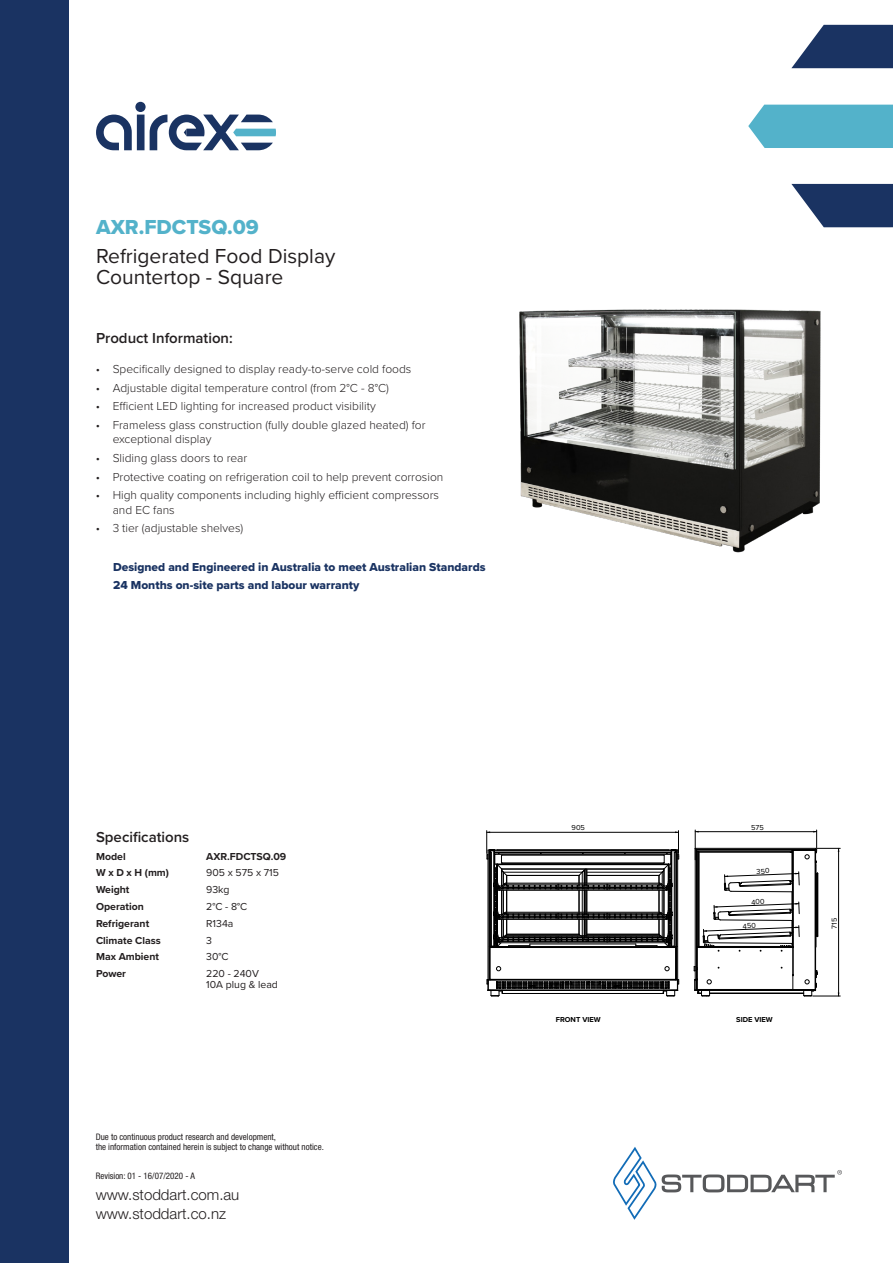
<style>
.page{position:relative;width:893px;height:1263px;background:#fff}
.page>*{position:absolute;margin:0;border:0;box-sizing:border-box;transform-origin:0 0}
.Non_TOC_Page_Header{font:21px "Proxima Nova";color:#231f20}
.Product_Code_-_22pt{font:21px "Proxima Nova Extrabld";color:#53b2ca}
.t1{font:300 15px/19.5px "Helvetica Neue LT Pro";color:#231f20}
.Non_TOC_Page_Header-2{font:600 15px "Proxima Nova";color:#231f20}
.t2{font:300 12px/14.4px "Proxima Nova";color:#231f20}
.Product_Code_-_22pt-2{font:12px "Proxima Nova Extrabld";color:#1a3362}
.Cells{font:700 10.5px "Proxima Nova";color:#231f20}
.Cells-2{font:10.5px "Proxima Nova";color:#231f20}
.t3{font:condensed 9px/10.8px "Helvetica Neue LT Pro";color:#231f20}
.t4{font:700 7.5px "Proxima Nova";color:#000}
.t5{font:7.5px "Proxima Nova";color:#000}
</style>
<div class="page">
<svg style="left:613px;top:1147px;width:229px;height:73px"></svg>
<div style="left:0;top:0;width:69px;height:1263px;background:#1a3362"></div>
<svg style="left:791px;top:25px;width:102px;height:43px"></svg>
<svg style="left:791px;top:184px;width:102px;height:43px"></svg>
<div style="left:748px;top:105px;width:145px;height:43px;background:#53b2ca"></div>
<svg style="left:96px;top:102px;width:180px;height:48px"></svg>
<hr style="left:677px;top:850px;width:1px;height:130px;background:#000">
<hr style="left:488px;top:850px;width:1px;height:130px;background:#000">
<svg style="left:665px;top:966px;width:4px;height:5px"></svg>
<svg style="left:496px;top:966px;width:5px;height:5px"></svg>
<hr style="left:489px;top:947px;width:1px;height:32px;background:#000">
<hr style="left:490px;top:947px;width:1px;height:32px;background:#000">
<hr style="left:675px;top:947px;width:1px;height:32px;background:#000">
<hr style="left:676px;top:947px;width:1px;height:32px;background:#000">
<svg style="left:487px;top:979px;width:192px;height:18px"></svg>
<svg style="left:486px;top:830px;width:193px;height:118px"></svg>
<hr style="left:487px;top:832px;width:191px;height:1px;background:#000">
<img style="left:519px;top:309px;width:302px;height:244px">
<svg style="left:694px;top:830px;width:146px;height:167px"></svg>
<p class="Product_Code_-_22pt" style="left:96px;top:211px;width:164px">AXR.FDCTSQ.09</p>
<p class="Non_TOC_Page_Header" style="left:96px;top:240px;width:241px">Refrigerated Food Display</p>
<p class="Non_TOC_Page_Header" style="left:96px;top:261px;width:189px">Countertop - Square</p>
<p class="Non_TOC_Page_Header-2" style="left:96px;top:327px;width:138px">Product Information:</p>
<p class="t2" style="left:96px;top:361px;width:317px">• Specifically designed to display ready-to-serve cold foods</p>
<p class="t2" style="left:96px;top:380px;width:295px">• Adjustable digital temperature control (from 2°C - 8°C)</p>
<p class="t2" style="left:96px;top:399px;width:282px">• Efficient LED lighting for increased product visibility</p>
<p class="t2" style="left:113px;top:417px;width:314px;text-indent:-17px">• Frameless glass construction (fully double glazed heated) for exceptional display</p>
<p class="t2" style="left:96px;top:450px;width:153px">• Sliding glass doors to rear</p>
<p class="t2" style="left:96px;top:469px;width:349px">• Protective coating on refrigeration coil to help prevent corrosion</p>
<p class="t2" style="left:113px;top:488px;width:328px;text-indent:-17px">• High quality components including highly efficient compressors and EC fans</p>
<p class="t2" style="left:96px;top:521px;width:149px">• 3 tier (adjustable shelves)</p>
<p class="Product_Code_-_22pt-2" style="left:113px;top:557px;width:374px">Designed and Engineered in Australia to meet Australian Standards</p>
<p class="Product_Code_-_22pt-2" style="left:113px;top:575px;width:248px">24 Months on-site parts and labour warranty</p>
<p class="Non_TOC_Page_Header-2" style="left:96px;top:826px;width:95px">Specifications</p>
<p class="Cells" style="left:96px;top:848px;width:31px">Model</p>
<p class="Cells" style="left:206px;top:848px;width:82px">AXR.FDCTSQ.09</p>
<p class="Cells" style="left:96px;top:865px;width:75px">W x D x H (mm)</p>
<p class="Cells-2" style="left:206px;top:865px;width:74px">905 x 575 x 715</p>
<p class="Cells" style="left:96px;top:882px;width:35px">Weight</p>
<p class="Cells-2" style="left:206px;top:882px;width:25px">93kg</p>
<p class="Cells" style="left:96px;top:898px;width:49px">Operation</p>
<p class="Cells-2" style="left:206px;top:898px;width:43px">2°C - 8°C</p>
<p class="Cells" style="left:96px;top:915px;width:55px">Refrigerant</p>
<p class="Cells-2" style="left:206px;top:915px;width:29px">R134a</p>
<p class="Cells" style="left:96px;top:932px;width:66px">Climate Class</p>
<p class="Cells-2" style="left:206px;top:932px;width:7px">3</p>
<p class="Cells" style="left:96px;top:949px;width:65px">Max Ambient</p>
<p class="Cells-2" style="left:206px;top:949px;width:24px">30°C</p>
<p class="Cells" style="left:96px;top:966px;width:32px">Power</p>
<p class="Cells-2" style="left:206px;top:966px;width:54px">220 - 240V</p>
<p class="Cells-2" style="left:206px;top:976px;width:73px">10A plug &amp; lead</p>
<p class="t3" style="left:96px;top:1131px;width:230px">Due to continuous product research and development,<br>the information contained herein is subject to change without notice.</p>
<p class="t1" style="left:96px;top:1184px;width:145px">www.stoddart.com.au www.stoddart.co.nz</p>
<p class="t3" style="left:96px;top:1170px;width:101px">Revision: 01 - 16/07/2020 - A</p>
<p class="t5" style="left:572px;top:822px;width:15px">905</p>
<p class="t5" style="left:751px;top:822px;width:14px">575</p>
<p class="t4" style="left:556px;top:1014px;width:46px">FRONT VIEW</p>
<p class="t4" style="left:736px;top:1014px;width:38px">SIDE VIEW</p>
<p class="t5" style="left:829px;top:929px;width:12px;rotate:-90deg">715</p>
</div>
